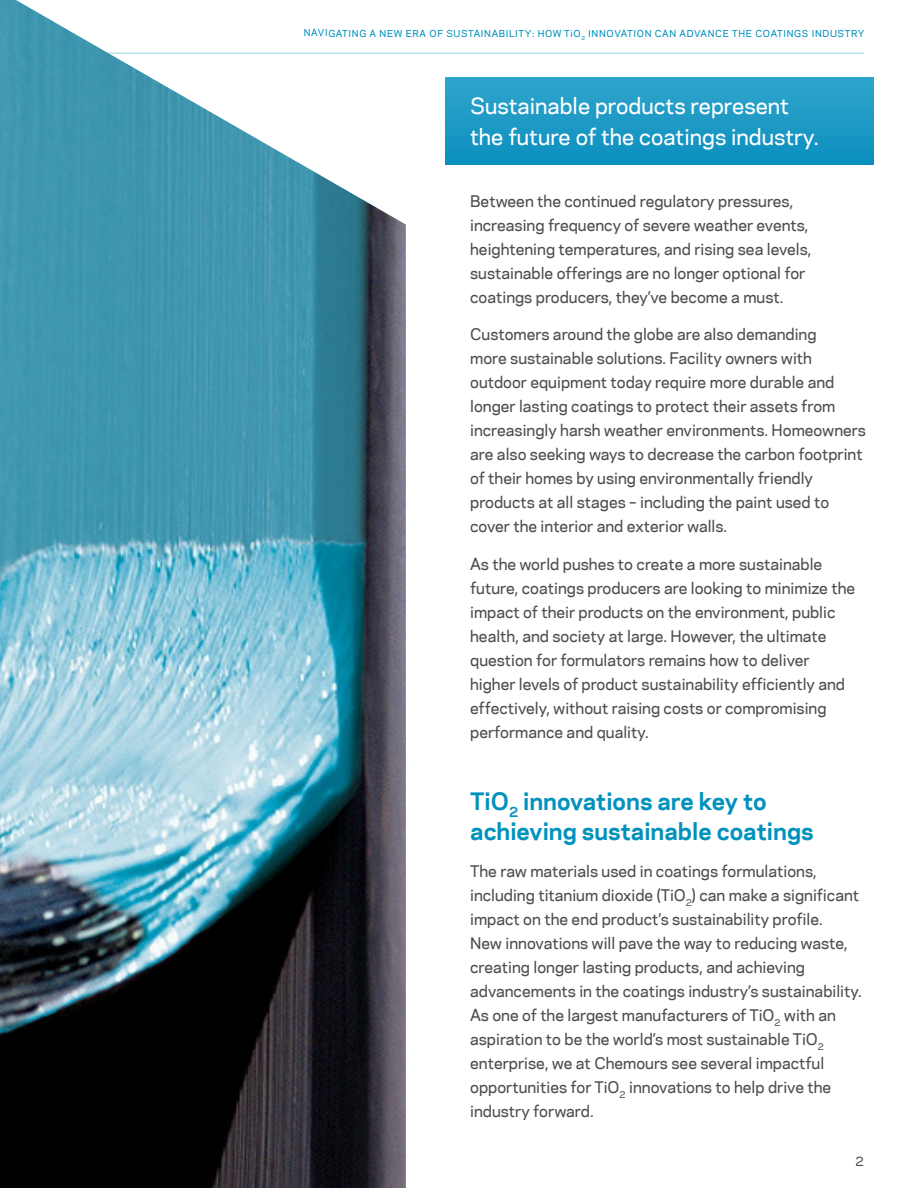
<style>
.page{position:relative;width:918px;height:1188px;background:#fff}
.page>*{position:absolute;margin:0;border:0;box-sizing:border-box;transform-origin:0 0}
.t1{font:700 22.5px/30px "Chemours Sans";color:#0092bd}
.t2{font:500 21px/31.5px "Chemours Sans";color:#fff}
.t3{font:500 15px/24px "Chemours Sans";color:#4d4d4f}
.t4{font:500 12px "Chemours Sans";color:#4d4d4f}
.t5{font:500 9px "Chemours Sans";letter-spacing:.075em;color:#0092bd}
</style>
<div class="page">
<hr style="left:0;top:52px;width:864px;height:2px;background:#bee2ee">
<div style="left:445px;top:78px;width:429px;height:86px;background:linear-gradient(to bottom,#30a5cc,#0c8fbf)"></div>
<img style="left:0;top:0;width:406px;height:1188px">
<p class="t5" style="left:304px;top:27px;width:562px">NAVIGATING A NEW ERA OF SUSTAINABILITY: HOW TiO<sub>2</sub> INNOVATION CAN ADVANCE THE COATINGS INDUSTRY</p>
<h2 class="t2" style="left:470px;top:89px;width:350px">Sustainable products represent the future of the coatings industry.</h2>
<p class="t3" style="left:470px;top:188px;width:343px">Between the continued regulatory pressures, increasing frequency of severe weather events, heightening temperatures, and rising sea levels, sustainable offerings are no longer optional for coatings producers, they’ve become a must.</p>
<p class="t3" style="left:470px;top:322px;width:397px">Customers around the globe are also demanding<br>more sustainable solutions. Facility owners with outdoor equipment today require more durable and longer lasting coatings to protect their assets from increasingly harsh weather environments. Homeowners are also seeking ways to decrease the carbon footprint of their homes by using environmentally friendly products at all stages – including the paint used to cover the interior and exterior walls.</p>
<p class="t3" style="left:470px;top:551px;width:387px">As the world pushes to create a more sustainable future, coatings producers are looking to minimize the impact of their products on the environment, public health, and society at large. However, the ultimate question for formulators remains how to deliver higher levels of product sustainability efficiently and effectively, without raising costs or compromising performance and quality.</p>
<h1 class="t1" style="left:470px;top:785px;width:345px">TiO<sub>2</sub> innovations are key to achieving sustainable coatings</h1>
<p class="t3" style="left:470px;top:859px;width:393px">The raw materials used in coatings formulations, including titanium dioxide (TiO<sub>2</sub>) can make a significant impact on the end product’s sustainability profile.<br>New innovations will pave the way to reducing waste, creating longer lasting products, and achieving advancements in the coatings industry’s sustainability.<br>As one of the largest manufacturers of TiO<sub>2</sub> with an aspiration to be the world’s most sustainable TiO<sub>2 </sub>enterprise, we at Chemours see several impactful opportunities for TiO<sub>2</sub> innovations to help drive the industry forward.</p>
<p class="t4" style="left:856px;top:1152px;width:10px">2</p>
</div>
